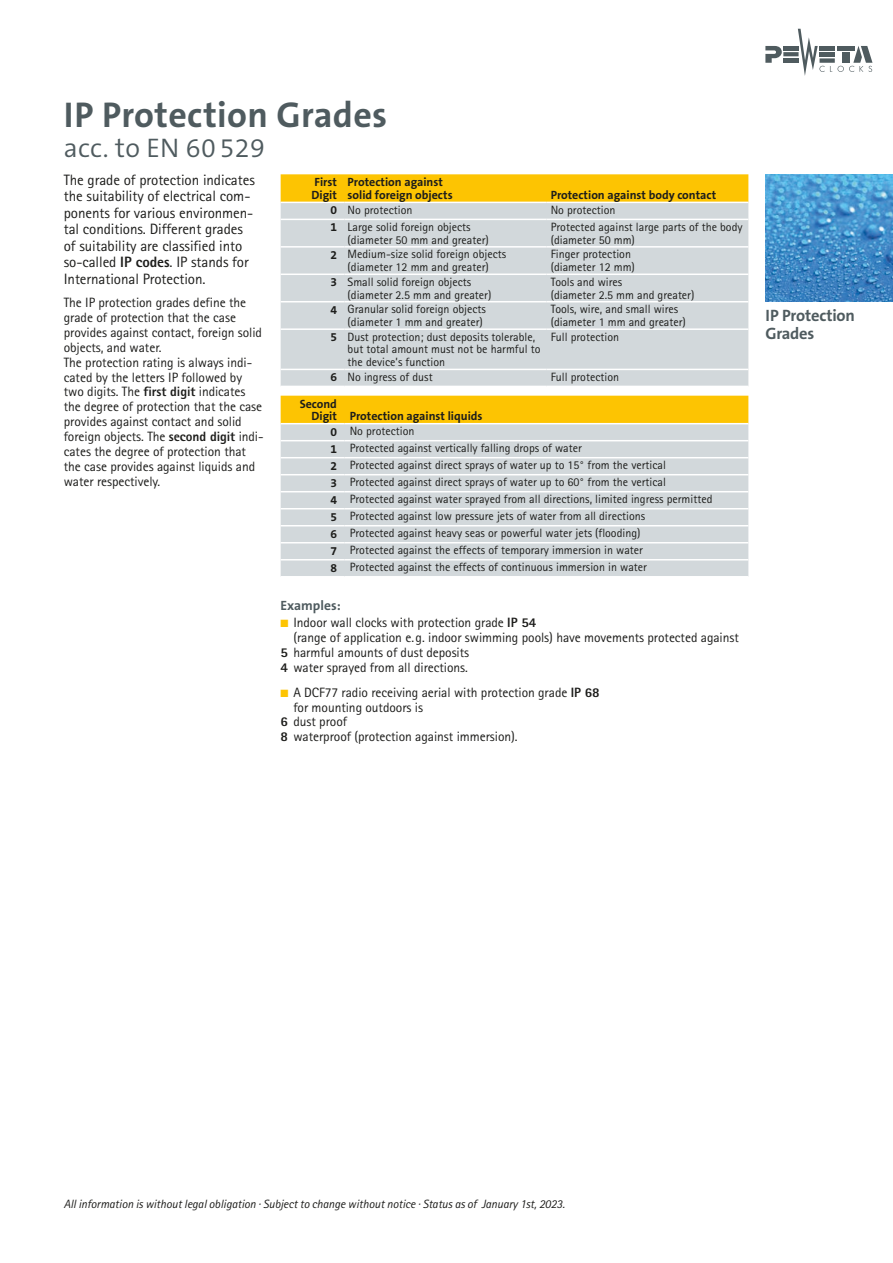
<style>
.page{position:relative;width:893px;height:1263px;background:#fff}
.page>*{position:absolute;margin:0;border:0;box-sizing:border-box;transform-origin:0 0}
.t1{font:700 36px "The Sans B W7";letter-spacing:.01em;color:#4f5b5f}
.t2{font:300 27px "The Sans B W4";letter-spacing:.01em;color:#4f5b5f}
.t3{font:700 16.5px/18px "The Sans B W7";letter-spacing:-.01em;color:#4f5b5f}
.t4{font:15px/16.5px "Rotis Sans Serif Std";letter-spacing:-.005em;color:#1d1d1b}
.t5{font:13.5px/14.9px "Rotis Sans Serif Std";letter-spacing:-.005em;color:#1d1d1b}
.t6{font:700 13.5px "The Sans B W7";color:#4f5b5f}
.t7{font:12px/12.8px "Rotis Sans Serif Std";color:#1d1d1b}
.t8{font:700 12px/12.8px "The Sans B W7";color:#1d1d1b}
.t9{font:italic 12px "Rotis Sans Serif Std";letter-spacing:-.005em;color:#1d1d1b}
.s1{font-weight:800}
.s2{font-family:"The Sans B W7";font-weight:700}
.s3{color:#fdc402}
</style>
<div class="page">
<hr style="left:783px;top:46px;width:16px;height:4px;background:#4f5b5f">
<svg style="left:783px;top:52px;width:15px;height:4px"></svg>
<div style="left:783px;top:58px;width:16px;height:5px;background:#4f5b5f"></div>
<svg style="left:765px;top:46px;width:17px;height:17px"></svg>
<svg style="left:798px;top:29px;width:74px;height:47px"></svg>
<img style="left:765px;top:174px;width:128px;height:128px">
<svg style="left:281px;top:174px;width:467px;height:28px"></svg>
<div style="left:281px;top:203px;width:467px;height:183px;background:#d2d8db"></div>
<hr style="left:281px;top:219px;width:63px;height:1px;background:#fff">
<hr style="left:344px;top:219px;width:202px;height:1px;background:#fff">
<hr style="left:546px;top:219px;width:202px;height:1px;background:#fff">
<hr style="left:281px;top:246px;width:63px;height:2px;background:#fff">
<hr style="left:344px;top:246px;width:202px;height:2px;background:#fff">
<hr style="left:546px;top:246px;width:202px;height:2px;background:#fff">
<hr style="left:281px;top:274px;width:63px;height:1px;background:#fff">
<hr style="left:344px;top:274px;width:202px;height:1px;background:#fff">
<hr style="left:546px;top:274px;width:202px;height:1px;background:#fff">
<hr style="left:281px;top:301px;width:63px;height:1px;background:#fff">
<hr style="left:344px;top:301px;width:202px;height:1px;background:#fff">
<hr style="left:546px;top:301px;width:202px;height:1px;background:#fff">
<hr style="left:281px;top:328px;width:63px;height:2px;background:#fff">
<hr style="left:344px;top:328px;width:202px;height:2px;background:#fff">
<hr style="left:546px;top:328px;width:202px;height:2px;background:#fff">
<hr style="left:281px;top:369px;width:63px;height:1px;background:#fff">
<hr style="left:344px;top:369px;width:202px;height:1px;background:#fff">
<hr style="left:546px;top:369px;width:202px;height:1px;background:#fff">
<div style="left:281px;top:396px;width:467px;height:27px;background:#fdc402"></div>
<div style="left:281px;top:424px;width:467px;height:152px;background:#d2d8db"></div>
<hr style="left:281px;top:440px;width:63px;height:1px;background:#fff">
<hr style="left:344px;top:440px;width:404px;height:1px;background:#fff">
<hr style="left:281px;top:457px;width:63px;height:1px;background:#fff">
<hr style="left:344px;top:457px;width:404px;height:1px;background:#fff">
<hr style="left:281px;top:474px;width:63px;height:1px;background:#fff">
<hr style="left:344px;top:474px;width:404px;height:1px;background:#fff">
<hr style="left:281px;top:491px;width:63px;height:1px;background:#fff">
<hr style="left:344px;top:491px;width:404px;height:1px;background:#fff">
<hr style="left:281px;top:508px;width:63px;height:1px;background:#fff">
<hr style="left:344px;top:508px;width:404px;height:1px;background:#fff">
<hr style="left:281px;top:525px;width:63px;height:1px;background:#fff">
<hr style="left:344px;top:525px;width:404px;height:1px;background:#fff">
<hr style="left:281px;top:542px;width:63px;height:1px;background:#fff">
<hr style="left:344px;top:542px;width:404px;height:1px;background:#fff">
<hr style="left:281px;top:559px;width:63px;height:1px;background:#fff">
<hr style="left:344px;top:559px;width:404px;height:1px;background:#fff">
<h1 class="t1" style="left:64px;top:91px;width:325px">IP Protection Grades</h1>
<h2 class="t2" style="left:64px;top:130px;width:203px">acc. to EN 60 529</h2>
<p class="t4" style="left:64px;top:172px;width:193px">The grade of protection indicates the suitability of electrical com&shy;ponents for various environmen&shy;tal conditions. Different grades of suitability are classified into so-called <span class="s1">IP codes</span>. IP stands for International Protection.</p>
<p class="t5" style="left:64px;top:295px;width:201px">The IP protection grades define the grade of protection that the case provides against contact, foreign solid objects, and water.<br>The protection rating is always indi&shy;cated by the letters IP followed by two digits. The <span class="s1">first digit</span> indicates the degree of protection that the case provides against contact and solid foreign objects. The <span class="s1">second digit</span> indi&shy;cates the degree of protection that the case provides against liquids and water respectively.</p>
<p class="t8" style="left:312px;top:176px;width:27px">First<br>Digit</p>
<p class="t8" style="left:348px;top:176px;width:107px">Protection against solid foreign objects</p>
<p class="t8" style="left:551px;top:189px;width:167px">Protection against body contact</p>
<p class="t7" style="left:330px;top:204px;width:84px"><span class="s2">0</span> No protection</p>
<p class="t7" style="left:551px;top:204px;width:66px">No protection</p>
<p class="t7" style="left:348px;top:221px;width:143px;text-indent:-17px"><span class="s2">1</span> Large solid foreign objects (diameter 50 mm and greater)</p>
<p class="t7" style="left:551px;top:221px;width:193px">Protected against large parts of the body (diameter 50 mm)</p>
<p class="t7" style="left:330px;top:248px;width:177px;text-align:center"><span class="s2">2</span> Medium-size solid foreign objects (diameter 12 mm and greater)</p>
<p class="t7" style="left:551px;top:248px;width:86px">Finger protection (diameter 12 mm)</p>
<p class="t7" style="left:348px;top:275px;width:145px;text-indent:-17px"><span class="s2">3</span> Small solid foreign objects (diameter 2.5 mm and greater)</p>
<p class="t7" style="left:551px;top:275px;width:145px">Tools and wires<br>(diameter 2.5 mm and greater)</p>
<p class="t7" style="left:330px;top:303px;width:157px;text-align:right"><span class="s2">4</span> Granular solid foreign objects (diameter 1 mm and greater)</p>
<p class="t7" style="left:551px;top:303px;width:137px">Tools, wire, and small wires (diameter 1 mm and greater)</p>
<p class="t7" style="left:348px;top:330px;width:194px;text-indent:-17px"><span class="s2">5</span> Dust protection; dust deposits tolerable, but total amount must not be harmful to the device’s function</p>
<p class="t7" style="left:551px;top:330px;width:70px">Full protection</p>
<p class="t7" style="left:330px;top:371px;width:104px"><span class="s2">6</span> No ingress of dust</p>
<p class="t7" style="left:551px;top:371px;width:70px">Full protection</p>
<p class="t8" style="left:312px;top:397px;width:172px;text-indent:-12px">Second<br>Digit Protection against liquids</p>
<p class="t7" style="left:330px;top:423px;width:384px;line-height:17px"><span class="s2">0</span> No protection<br><span class="s2">1</span> Protected against vertically falling drops of water<br><span class="s2">2</span> Protected against direct sprays of water up to 15° from the vertical<br><span class="s2">3</span> Protected against direct sprays of water up to 60° from the vertical<br><span class="s2">4</span> Protected against water sprayed from all directions, limited ingress permitted <span class="s2">5</span> Protected against low pressure jets of water from all directions<br><span class="s2">6</span> Protected against heavy seas or powerful water jets (flooding)<br><span class="s2">7</span> Protected against the effects of temporary immersion in water<br><span class="s2">8</span> Protected against the effects of continuous immersion in water</p>
<p class="t6" style="left:281px;top:597px;width:62px">Examples:</p>
<p class="t5" style="left:281px;top:615px;width:257px"><span class="s3">■</span> Indoor wall clocks with protection grade <span class="s1">IP 54</span></p>
<p class="t5" style="left:293px;top:630px;width:447px">(range of application e.g. indoor swimming pools) have movements protected against</p>
<p class="t5" style="left:281px;top:645px;width:190px"><span class="s1">5</span> harmful amounts of dust deposits</p>
<p class="t5" style="left:281px;top:660px;width:189px"><span class="s1">4</span> water sprayed from all directions.</p>
<p class="t5" style="left:281px;top:685px;width:321px"><span class="s3">■</span> A DCF77 radio receiving aerial with protection grade <span class="s1">IP 68</span></p>
<p class="t5" style="left:293px;top:700px;width:131px">for mounting outdoors is</p>
<p class="t5" style="left:281px;top:714px;width:68px"><span class="s1">6</span> dust proof</p>
<p class="t5" style="left:281px;top:729px;width:238px"><span class="s1">8</span> waterproof (protection against immersion).</p>
<h3 class="t3" style="left:765px;top:306px;width:91px">IP Protection<br>Grades</h3>
<p class="t9" style="left:64px;top:1196px;width:503px">All information is without legal obligation · Subject to change without notice · Status as of January 1st, 2023.</p>
</div>
